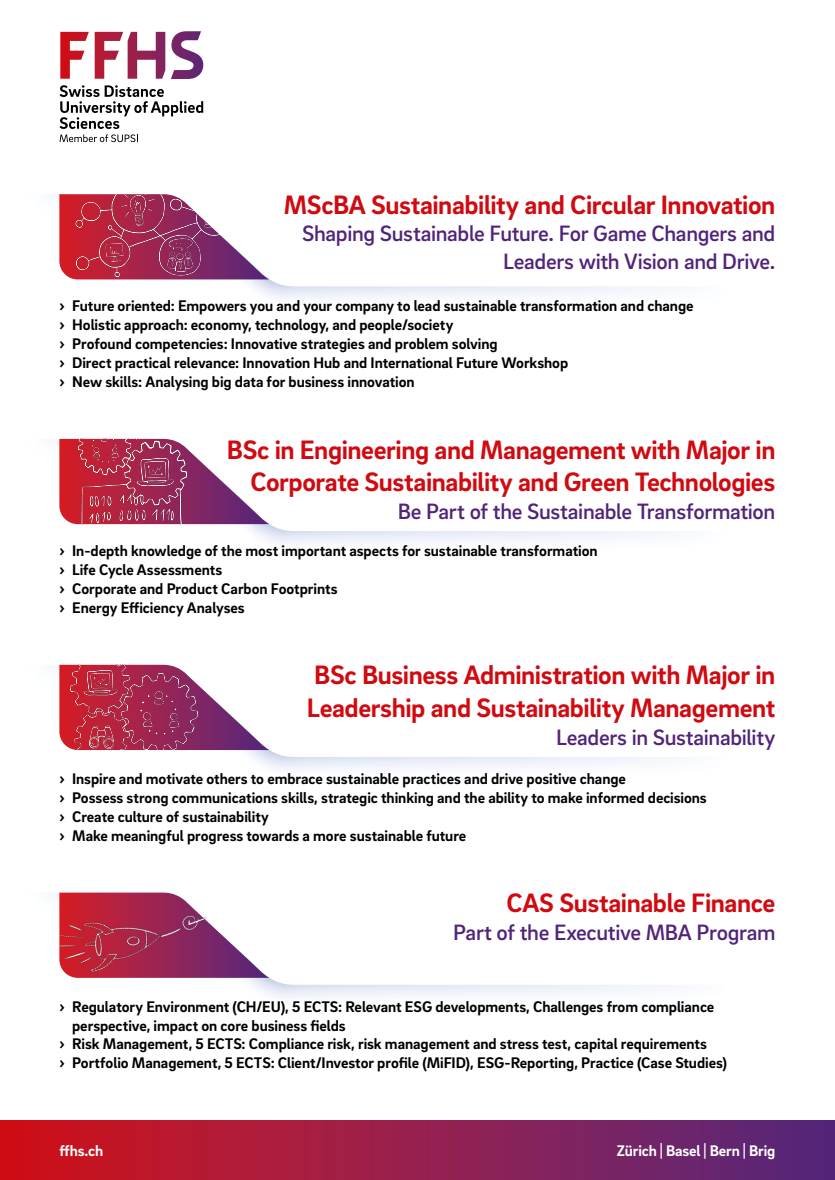
<style>
.page{position:relative;width:835px;height:1180px;background:#fff}
.page>*{position:absolute;margin:0;border:0;box-sizing:border-box;transform-origin:0 0}
.t1{font:700 27.3px/32.8px "Brix Sans";letter-spacing:-.015em;color:#d00a10;text-align:right}
.t2{font:500 22.75px/27.3px "Brix Sans";letter-spacing:-.015em;color:#51247a;text-align:right}
.t3{font:700 15.75px/18.9px "Brix Sans";letter-spacing:-.005em;color:#000}
.t4{font:700 15.75px "Brix Sans";letter-spacing:-.01em;color:#fff}
.s1{font-size:17.32px}
</style>
<div class="page">
<div style="left:0;top:1120px;width:834px;height:60px;background:linear-gradient(to right,#d31319,#56297f)"></div>
<img style="left:249px;top:282px;width:5px;height:4px">
<img style="left:264px;top:279px;width:12px;height:19px">
<svg style="left:59px;top:194px;width:210px;height:88px"></svg>
<img style="left:60px;top:194px;width:161px;height:85px">
<img style="left:248px;top:526px;width:6px;height:5px">
<img style="left:264px;top:524px;width:11px;height:19px">
<svg style="left:59px;top:439px;width:210px;height:87px"></svg>
<img style="left:60px;top:439px;width:169px;height:85px">
<img style="left:248px;top:752px;width:6px;height:5px">
<img style="left:264px;top:750px;width:11px;height:19px">
<svg style="left:59px;top:665px;width:210px;height:87px"></svg>
<img style="left:60px;top:665px;width:157px;height:85px">
<img style="left:248px;top:980px;width:6px;height:5px">
<img style="left:264px;top:977px;width:11px;height:20px">
<svg style="left:59px;top:892px;width:210px;height:88px"></svg>
<img style="left:60px;top:892px;width:157px;height:85px">
<svg style="left:171px;top:31px;width:32px;height:48px"></svg>
<svg style="left:60px;top:32px;width:29px;height:47px"></svg>
<svg style="left:95px;top:32px;width:70px;height:47px"></svg>
<svg style="left:60px;top:85px;width:143px;height:57px"></svg>
<h1 class="t1" style="left:284px;top:187px;width:493px">MScBA Sustainability and Circular Innovation</h1>
<h2 class="t2" style="left:302px;top:219px;width:474px">Shaping Sustainable Future. For Game Changers and<br>Leaders with Vision and Drive.</h2>
<p class="t3" style="left:60px;top:296px;width:635px">› Future oriented: Empowers you and your company to lead sustainable transformation and change › Holistic approach: economy, technology, and people/society<br>› Profound competencies: Innovative strategies and problem solving<br>› Direct practical relevance: Innovation Hub and International Future Workshop<br>› New skills: Analysing big data for business innovation</p>
<h1 class="t1" style="left:227px;top:432px;width:550px">BSc in Engineering and Management with Major in<br>Corporate Sustainability and Green Technologies</h1>
<h2 class="t2" style="left:397px;top:496px;width:379px">Be Part of the Sustainable Transformation</h2>
<p class="t3" style="left:60px;top:540px;width:539px">› In-depth knowledge of the most important aspects for sustainable transformation › Life Cycle Assessments<br>› Corporate and Product Carbon Footprints<br>› Energy Efficiency Analyses</p>
<h1 class="t1" style="left:307px;top:657px;width:470px;text-align:left">BSc Business Administration with Major in<br>Leadership and Sustainability Management</h1>
<h2 class="t2" style="left:556px;top:722px;width:221px">Leaders in Sustainability</h2>
<p class="t3" style="left:60px;top:768px;width:648px">› Inspire and motivate others to embrace sustainable practices and drive positive change<br>› Possess strong communications skills, strategic thinking and the ability to make informed decisions › Create culture of sustainability<br>› Make meaningful progress towards a more sustainable future</p>
<h1 class="t1" style="left:506px;top:885px;width:270px">CAS Sustainable Finance</h1>
<h2 class="t2" style="left:453px;top:917px;width:323px">Part of the Executive MBA Program</h2>
<p class="t3" style="left:60px;top:996px;width:656px">› Regulatory Environment (CH/EU), 5 ECTS: Relevant ESG developments, Challenges from compliance</p>
<p class="t3" style="left:72px;top:1015px;width:275px">perspective, impact on core business fields</p>
<p class="t3" style="left:60px;top:1034px;width:649px">› Risk Management, 5 ECTS: Compliance risk, risk management and stress test, capital requirements</p>
<p class="t3" style="left:60px;top:1053px;width:668px">› Portfolio Management, 5 ECTS: Client/Investor profile (MiFID), ESG-Reporting, Practice (Case Studies)</p>
<p class="t4" style="left:60px;top:1140px;width:45px">ffhs.ch</p>
<p class="t4" style="left:616px;top:1140px;width:160px">Zürich <span class="s1">|</span> Basel <span class="s1">|</span> Bern <span class="s1">|</span> Brig</p>
</div>
